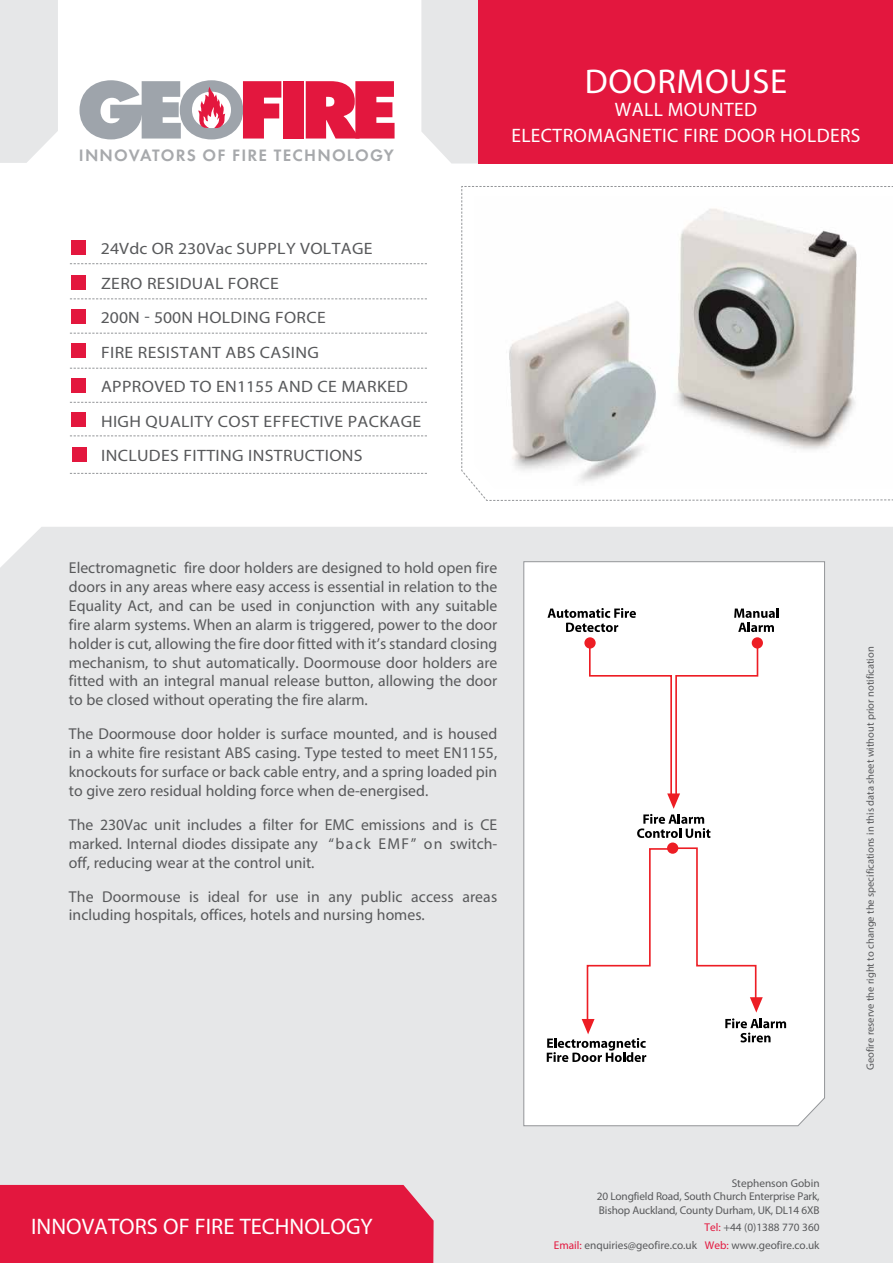
<style>
.page{position:relative;width:893px;height:1263px;background:#fff}
.page>*{position:absolute;margin:0;border:0;box-sizing:border-box;transform-origin:0 0}
.t1{font:34.5px "Myriad Pro";letter-spacing:.02em;color:#fff}
.t2{font:22.5px "Myriad Pro";color:#fff}
.t3{font:19.5px/25.5px "Myriad Pro";letter-spacing:.02em;color:#fff;text-align:center}
.t4{font:600 17.25px "Futura T";letter-spacing:.07em;color:#a7a9ac}
.t5{font:16.5px/34.5px "Myriad Pro";letter-spacing:.02em;color:#58595b;scale:1.08 1}
.t6{font:15.75px/18.9px "Myriad Pro";color:#58595b;text-align:justify}
.t7{font:11.25px/13.5px "Myriad Pro";color:#58595b;text-align:justify}
.t8{font:10.5px "Myriad Pro";color:#58595b}
.s1{color:#e3173e}
</style>
<div class="page">
<div style="left:0;top:527px;width:893px;height:736px;background:#e6e7e8"></div>
<svg style="left:461px;top:186px;width:432px;height:315px"></svg>
<svg style="left:421px;top:0;width:58px;height:164px;background:#e7e8e9"></svg>
<div style="left:0;top:0;width:58px;height:163px;background:#e6e7e8"></div>
<div style="left:283px;top:81px;width:21px;height:58px;background:#e3173e"></div>
<svg style="left:306px;top:81px;width:89px;height:58px;background:#e63758"></svg>
<svg style="left:80px;top:80px;width:201px;height:59px"></svg>
<div style="left:479px;top:0;width:414px;height:164px;background:#e3173e"></div>
<div style="left:0;top:1185px;width:434px;height:78px;background:#e3173e"></div>
<img style="left:474px;top:197px;width:419px;height:291px">
<svg style="left:70px;top:473px;width:357px;height:1px"></svg>
<svg style="left:70px;top:263px;width:357px;height:1px"></svg>
<svg style="left:70px;top:298px;width:357px;height:1px"></svg>
<svg style="left:70px;top:333px;width:357px;height:1px"></svg>
<svg style="left:70px;top:368px;width:357px;height:1px"></svg>
<svg style="left:70px;top:402px;width:357px;height:1px"></svg>
<svg style="left:70px;top:435px;width:357px;height:1px"></svg>
<div style="left:72px;top:447px;width:15px;height:15px;background:#e3173e"></div>
<div style="left:71px;top:240px;width:15px;height:15px;background:#e3173e"></div>
<div style="left:71px;top:275px;width:15px;height:15px;background:#e3173e"></div>
<div style="left:71px;top:309px;width:15px;height:15px;background:#e3173e"></div>
<div style="left:71px;top:343px;width:15px;height:15px;background:#e3173e"></div>
<div style="left:71px;top:378px;width:15px;height:15px;background:#e3173e"></div>
<div style="left:71px;top:412px;width:15px;height:15px;background:#e3173e"></div>
<svg style="left:523px;top:561px;width:302px;height:565px"></svg>
<p class="t4" style="left:79px;top:145px;width:316px">INNOVATORS OF FIRE TECHNOLOGY</p>
<p class="t5" style="left:101px;top:231px;width:298px">24Vdc OR 230Vac SUPPLY VOLTAGE<br>ZERO RESIDUAL FORCE<br>200N - 500N HOLDING FORCE<br>FIRE RESISTANT ABS CASING<br>APPROVED TO EN1155 AND CE MARKED<br>HIGH QUALITY COST EFFECTIVE PACKAGE<br>INCLUDES FITTING INSTRUCTIONS</p>
<h1 class="t1" style="left:585px;top:60px;width:204px">DOORMOUSE</h1>
<p class="t3" style="left:511px;top:97px;width:351px">WALL MOUNTED<br>ELECTROMAGNETIC FIRE DOOR HOLDERS</p>
<p class="t6" style="left:69px;top:558px;width:430px">Electromagnetic fire door holders are designed to hold open fire doors in any areas where easy access is essential in relation to the Equality Act, and can be used in conjunction with any suitable fire alarm systems. When an alarm is triggered, power to the door holder is cut, allowing the fire door fitted with it’s standard closing mechanism, to shut automatically. Doormouse door holders are fitted with an integral manual release button, allowing the door to be closed without operating the fire alarm.</p>
<p class="t6" style="left:69px;top:724px;width:430px">The Doormouse door holder is surface mounted, and is housed in a white fire resistant ABS casing. Type tested to meet EN1155, knockouts for surface or back cable entry, and a spring loaded pin to give zero residual holding force when de-energised.</p>
<p class="t6" style="left:69px;top:815px;width:430px">The 230Vac unit includes a filter for EMC emissions and is CE marked. Internal diodes dissipate any “back EMF” on switch&shy;off, reducing wear at the control unit.</p>
<p class="t6" style="left:69px;top:886px;width:430px">The Doormouse is ideal for use in any public access areas including hospitals, offices, hotels and nursing homes.</p>
<p class="t8" style="left:864px;top:1070px;width:425px;rotate:-90deg">Geofire reserve the right to change the specifications in this data sheet without prior notification</p>
<h2 class="t2" style="left:31px;top:1213px;width:343px">INNOVATORS OF FIRE TECHNOLOGY</h2>
<p class="t7" style="left:597px;top:1176px;width:224px;text-indent:135px">Stephenson Gobin 20 Longfield Road, South Church Enterprise Park, Bishop Auckland, County Durham, UK, DL14 6XB</p>
<p class="t7" style="left:554px;top:1218px;width:267px;line-height:17.9px;text-align:right"><span class="s1">Tel:</span> +44 (0)1388 770 360<br><span class="s1">Email:</span> enquiries@geofire.co.uk <span class="s1">Web:</span> www.geofire.co.uk</p>
</div>
